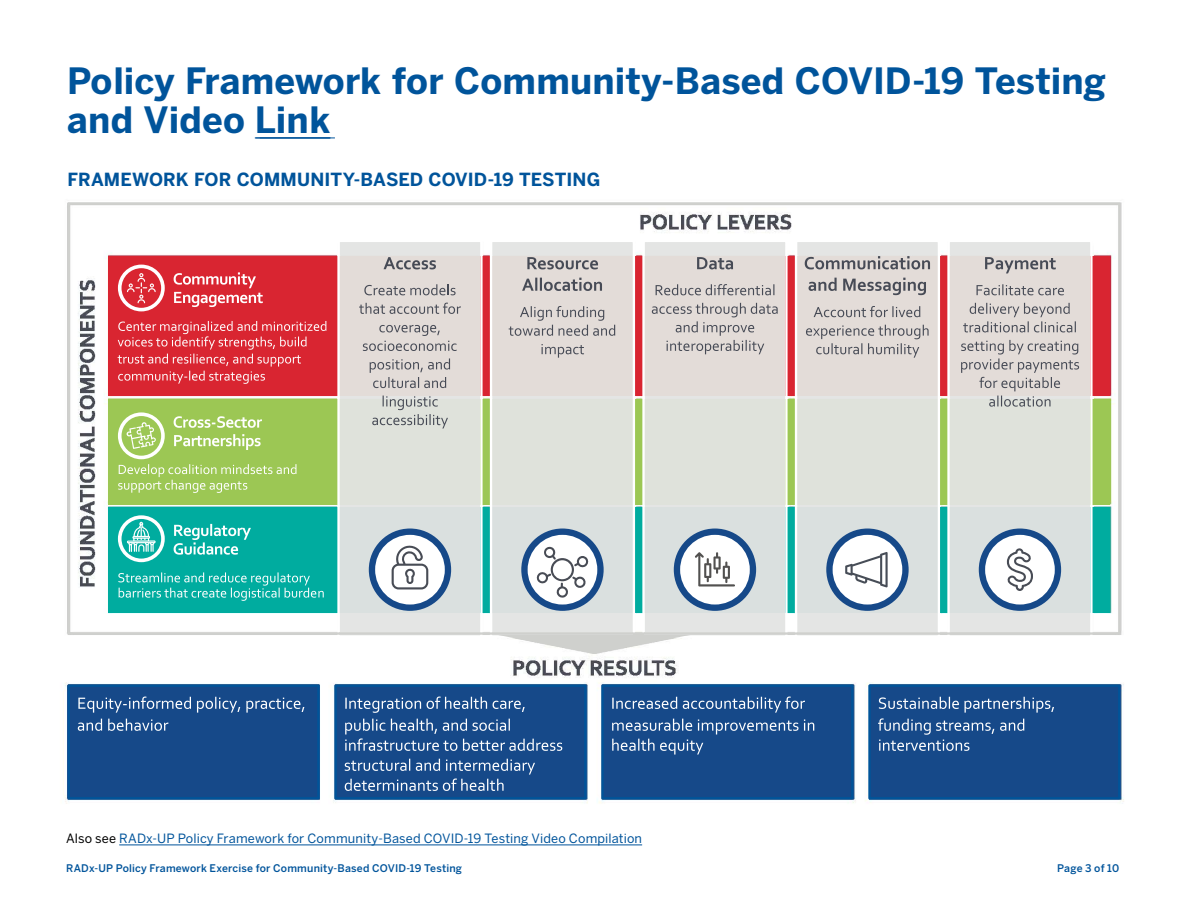
<style>
.page{position:relative;width:1188px;height:918px;background:#fff}
.page>*{position:absolute;margin:0;border:0;box-sizing:border-box;transform-origin:0 0}
.t1{font:700 36px/39px "Benton Sans";letter-spacing:.005em;color:#00549b}
.t2{font:700 18px "Benton Sans";letter-spacing:.005em;color:#00549b}
.t3{font:12.75px "Benton Sans";letter-spacing:.01em;color:#00549b}
.t4{font:500 10.5px "Benton Sans";letter-spacing:.015em;color:#00549b}
.s1{color:#000}
</style>
<div class="page">
<img style="left:63px;top:137px;width:1061px;height:709px">
<img style="left:66px;top:683px;width:254px;height:118px">
<hr style="left:119px;top:845px;width:523px;height:1px;background:#00549b">
<hr style="left:260px;top:138px;width:75px;height:1px;background:#00549b">
<hr style="left:255px;top:138px;width:75px;height:1px;background:#00549b">
<svg style="left:488px;top:635px;width:212px;height:19px"></svg>
<svg style="left:68px;top:203px;width:1052px;height:432px;fill:#dfe0db"></svg>
<div style="left:68px;top:685px;width:252px;height:115px;background:#164989;border:2px solid #005499"></div>
<svg style="left:78px;top:697px;width:226px;height:16px"></svg>
<svg style="left:78px;top:719px;width:90px;height:12px"></svg>
<div style="left:334px;top:685px;width:253px;height:115px;background:#164989;border:2px solid #005499"></div>
<svg style="left:345px;top:697px;width:180px;height:16px"></svg>
<svg style="left:345px;top:719px;width:217px;height:32px"></svg>
<svg style="left:345px;top:759px;width:190px;height:32px"></svg>
<div style="left:601px;top:685px;width:253px;height:115px;background:#164989;border:2px solid #005499"></div>
<svg style="left:612px;top:697px;width:193px;height:16px"></svg>
<svg style="left:612px;top:719px;width:202px;height:36px"></svg>
<div style="left:868px;top:685px;width:252px;height:115px;background:#164989;border:2px solid #005499"></div>
<svg style="left:878px;top:697px;width:176px;height:54px"></svg>
<p class="t1" style="left:67px;top:61px;width:1040px">Policy Framework for Community-Based COVID-19 Testing and Video Link</p>
<h2 class="t1" style="left:72px;top:61px;width:1040px">Policy Framework for Community-Based COVID-19 Testing and Video Link</h2>
<p class="t2" style="left:67px;top:169px;width:535px">FRAMEWORK FOR COMMUNITY-BASED COVID-19 TESTING</p>
<p class="t3" style="left:66px;top:831px;width:577px"><span class="s1">Also see</span> RADx-UP Policy Framework for Community-Based COVID-19 Testing Video Compilation</p>
<p class="t4" style="left:66px;top:862px;width:397px">RADx-UP Policy Framework Exercise for Community-Based COVID-19 Testing</p>
<p class="t4" style="left:1057px;top:862px;width:64px">Page 3 of 10</p>
</div>
